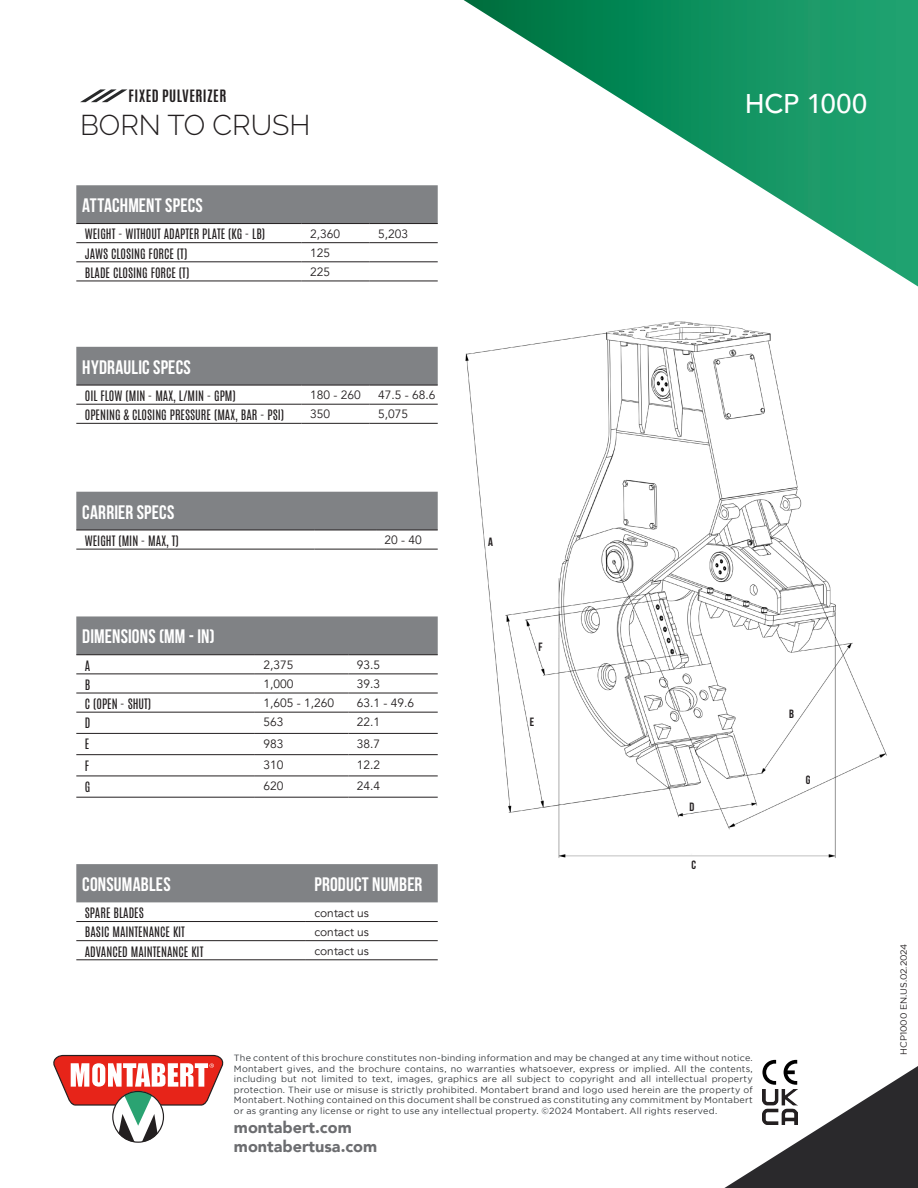
<style>
.page{position:relative;width:918px;height:1188px;background:#fff}
.page>*{position:absolute;margin:0;border:0;box-sizing:border-box;transform-origin:0 0}
.t1{font:300 28.5px "Raleway";color:#231f20}
.t2{font:500 27px "Avenir";letter-spacing:-.005em;color:#fff}
.t3{font:19.5px "Bebas Neue";letter-spacing:.01em;color:#fff}
.t4{font:900 16.2px/19.5px "Avenir";color:#6c6d70}
.t5{font:700 14.25px "Antonio";letter-spacing:.035em;color:#231f20}
.t6{font:12px "Antonio";color:#231f20}
.t7{font:12px "Avenir";color:#231f20}
.t8{font:12px "Bebas Neue";color:#231f20}
.t9{font:9px/10.5px "Gotham";letter-spacing:.03em;color:#363a3e;text-align:justify}
.t10{font:9px "Gotham";color:#231f20}
</style>
<div class="page">
<svg style="left:724px;top:1059px;width:194px;height:129px"></svg>
<svg style="left:53px;top:1055px;width:170px;height:88px"></svg>
<img style="left:762px;top:1090px;width:35px;height:34px">
<svg style="left:463px;top:0;width:455px;height:287px"></svg>
<svg style="left:80px;top:89px;width:47px;height:13px"></svg>
<img style="left:411px;top:321px;width:476px;height:537px">
<div style="left:76px;top:864px;width:362px;height:38px;background:#808285"></div>
<hr style="left:76px;top:921px;width:230px;height:1px;background:#231f20">
<hr style="left:306px;top:921px;width:132px;height:1px;background:#231f20">
<hr style="left:76px;top:940px;width:230px;height:1px;background:#231f20">
<hr style="left:306px;top:940px;width:132px;height:1px;background:#231f20">
<hr style="left:76px;top:960px;width:230px;height:1px;background:#231f20">
<hr style="left:306px;top:960px;width:132px;height:1px;background:#231f20">
<div style="left:76px;top:616px;width:362px;height:182px;background:#fff"></div>
<div style="left:76px;top:616px;width:362px;height:38px;background:#808285"></div>
<hr style="left:76px;top:654px;width:179px;height:1px;background:#231f20">
<hr style="left:255px;top:654px;width:93px;height:1px;background:#231f20">
<hr style="left:348px;top:654px;width:90px;height:1px;background:#231f20">
<hr style="left:76px;top:674px;width:179px;height:1px;background:#231f20">
<hr style="left:255px;top:674px;width:93px;height:1px;background:#231f20">
<hr style="left:348px;top:674px;width:90px;height:1px;background:#231f20">
<hr style="left:76px;top:693px;width:179px;height:1px;background:#231f20">
<hr style="left:255px;top:693px;width:93px;height:1px;background:#231f20">
<hr style="left:348px;top:693px;width:90px;height:1px;background:#231f20">
<hr style="left:76px;top:712px;width:179px;height:1px;background:#231f20">
<hr style="left:255px;top:712px;width:93px;height:1px;background:#231f20">
<hr style="left:348px;top:712px;width:90px;height:1px;background:#231f20">
<hr style="left:76px;top:733px;width:179px;height:1px;background:#231f20">
<hr style="left:255px;top:733px;width:93px;height:1px;background:#231f20">
<hr style="left:348px;top:733px;width:90px;height:1px;background:#231f20">
<hr style="left:76px;top:754px;width:179px;height:1px;background:#231f20">
<hr style="left:255px;top:754px;width:93px;height:1px;background:#231f20">
<hr style="left:348px;top:754px;width:90px;height:1px;background:#231f20">
<hr style="left:76px;top:776px;width:179px;height:1px;background:#231f20">
<hr style="left:255px;top:776px;width:93px;height:1px;background:#231f20">
<hr style="left:348px;top:776px;width:90px;height:1px;background:#231f20">
<hr style="left:76px;top:797px;width:179px;height:1px;background:#231f20">
<hr style="left:255px;top:797px;width:93px;height:1px;background:#231f20">
<hr style="left:348px;top:797px;width:90px;height:1px;background:#231f20">
<div style="left:76px;top:492px;width:362px;height:59px;background:#fff"></div>
<div style="left:76px;top:492px;width:362px;height:38px;background:#808285"></div>
<hr style="left:76px;top:530px;width:238px;height:1px;background:#231f20">
<hr style="left:314px;top:530px;width:62px;height:1px;background:#231f20">
<hr style="left:376px;top:530px;width:62px;height:1px;background:#231f20">
<hr style="left:76px;top:549px;width:238px;height:1px;background:#231f20">
<hr style="left:314px;top:549px;width:62px;height:1px;background:#231f20">
<hr style="left:376px;top:549px;width:62px;height:1px;background:#231f20">
<div style="left:76px;top:347px;width:362px;height:79px;background:#fff"></div>
<div style="left:76px;top:347px;width:362px;height:38px;background:#808285"></div>
<hr style="left:76px;top:385px;width:226px;height:1px;background:#231f20">
<hr style="left:302px;top:385px;width:68px;height:1px;background:#231f20">
<hr style="left:370px;top:385px;width:68px;height:1px;background:#231f20">
<hr style="left:76px;top:404px;width:226px;height:1px;background:#231f20">
<hr style="left:302px;top:404px;width:68px;height:1px;background:#231f20">
<hr style="left:370px;top:404px;width:68px;height:1px;background:#231f20">
<hr style="left:76px;top:423px;width:226px;height:1px;background:#231f20">
<hr style="left:302px;top:423px;width:68px;height:1px;background:#231f20">
<hr style="left:370px;top:423px;width:68px;height:1px;background:#231f20">
<div style="left:76px;top:185px;width:362px;height:38px;background:#808285"></div>
<hr style="left:76px;top:223px;width:226px;height:1px;background:#231f20">
<hr style="left:302px;top:223px;width:68px;height:1px;background:#231f20">
<hr style="left:370px;top:223px;width:68px;height:1px;background:#231f20">
<hr style="left:76px;top:242px;width:226px;height:1px;background:#231f20">
<hr style="left:302px;top:242px;width:68px;height:1px;background:#231f20">
<hr style="left:370px;top:242px;width:68px;height:1px;background:#231f20">
<hr style="left:76px;top:262px;width:226px;height:1px;background:#231f20">
<hr style="left:302px;top:262px;width:68px;height:1px;background:#231f20">
<hr style="left:370px;top:262px;width:68px;height:1px;background:#231f20">
<hr style="left:76px;top:281px;width:226px;height:1px;background:#231f20">
<hr style="left:302px;top:281px;width:68px;height:1px;background:#231f20">
<hr style="left:370px;top:281px;width:68px;height:1px;background:#231f20">
<h3 class="t5" style="left:129px;top:85px;width:99px">FIXED PULVERIZER</h3>
<h1 class="t1" style="left:80px;top:108px;width:232px">BORN TO CRUSH</h1>
<p class="t3" style="left:82px;top:195px;width:122px">ATTACHMENT SPECS</p>
<p class="t6" style="left:85px;top:225px;width:182px">WEIGHT - WITHOUT ADAPTER PLATE (KG - LB)</p>
<p class="t7" style="left:310px;top:226px;width:32px">2,360</p>
<p class="t7" style="left:378px;top:226px;width:32px">5,203</p>
<p class="t6" style="left:85px;top:245px;width:104px">JAWS CLOSING FORCE (T)</p>
<p class="t7" style="left:310px;top:246px;width:22px">125</p>
<p class="t6" style="left:85px;top:264px;width:106px">BLADE CLOSING FORCE (T)</p>
<p class="t7" style="left:310px;top:265px;width:22px">225</p>
<p class="t3" style="left:82px;top:356px;width:110px">HYDRAULIC SPECS</p>
<p class="t6" style="left:85px;top:387px;width:153px">OIL FLOW (MIN - MAX, L/MIN - GPM)</p>
<p class="t7" style="left:310px;top:388px;width:52px">180 - 260</p>
<p class="t7" style="left:378px;top:388px;width:59px">47.5 - 68.6</p>
<p class="t6" style="left:85px;top:406px;width:201px">OPENING &amp; CLOSING PRESSURE (MAX, BAR - PSI)</p>
<p class="t7" style="left:310px;top:407px;width:22px">350</p>
<p class="t7" style="left:378px;top:407px;width:32px">5,075</p>
<p class="t3" style="left:82px;top:501px;width:93px">CARRIER SPECS</p>
<p class="t6" style="left:85px;top:532px;width:96px">WEIGHT (MIN - MAX, T)</p>
<p class="t7" style="left:385px;top:533px;width:39px">20 - 40</p>
<p class="t3" style="left:82px;top:626px;width:134px">DIMENSIONS (MM - IN)</p>
<p class="t6" style="left:85px;top:657px;width:7px">A</p>
<p class="t7" style="left:263px;top:658px;width:32px">2,375</p>
<p class="t7" style="left:357px;top:658px;width:25px">93.5</p>
<p class="t6" style="left:85px;top:676px;width:7px">B</p>
<p class="t7" style="left:263px;top:677px;width:32px">1,000</p>
<p class="t7" style="left:357px;top:677px;width:25px">39.3</p>
<p class="t6" style="left:85px;top:695px;width:68px">C (OPEN - SHUT)</p>
<p class="t7" style="left:263px;top:696px;width:72px">1,605 - 1,260</p>
<p class="t7" style="left:357px;top:696px;width:59px">63.1 - 49.6</p>
<p class="t6" style="left:85px;top:714px;width:7px">D</p>
<p class="t7" style="left:263px;top:715px;width:22px">563</p>
<p class="t7" style="left:357px;top:715px;width:25px">22.1</p>
<p class="t6" style="left:85px;top:735px;width:6px">E</p>
<p class="t7" style="left:263px;top:736px;width:22px">983</p>
<p class="t7" style="left:357px;top:736px;width:25px">38.7</p>
<p class="t6" style="left:85px;top:757px;width:6px">F</p>
<p class="t7" style="left:263px;top:758px;width:22px">310</p>
<p class="t7" style="left:357px;top:758px;width:25px">12.2</p>
<p class="t6" style="left:85px;top:778px;width:7px">G</p>
<p class="t7" style="left:263px;top:779px;width:22px">620</p>
<p class="t7" style="left:357px;top:779px;width:25px">24.4</p>
<h3 class="t3" style="left:82px;top:874px;width:90px">CONSUMABLES</h3>
<h3 class="t3" style="left:314px;top:874px;width:110px">PRODUCT NUMBER</h3>
<h3 class="t6" style="left:85px;top:904px;width:61px">SPARE BLADES</h3>
<h3 class="t7" style="left:314px;top:905px;width:56px">contact us</h3>
<h3 class="t6" style="left:85px;top:923px;width:102px">BASIC MAINTENANCE KIT</h3>
<h3 class="t7" style="left:314px;top:924px;width:56px">contact us</h3>
<h3 class="t6" style="left:85px;top:943px;width:120px">ADVANCED MAINTENANCE KIT</h3>
<h3 class="t7" style="left:314px;top:944px;width:56px">contact us</h3>
<h3 class="t8" style="left:488px;top:535px;width:6px">A</h3>
<h3 class="t8" style="left:538px;top:640px;width:6px">F</h3>
<h3 class="t8" style="left:530px;top:716px;width:6px">E</h3>
<p class="t2" style="left:745px;top:80px;width:124px">HCP 1000</p>
<h3 class="t8" style="left:690px;top:801px;width:6px">D</h3>
<h3 class="t8" style="left:691px;top:858px;width:6px">C</h3>
<h3 class="t8" style="left:789px;top:707px;width:6px">B</h3>
<h3 class="t8" style="left:806px;top:773px;width:6px">G</h3>
<p class="t9" style="left:234px;top:1053px;width:520px">The content of this brochure constitutes non-binding information and may be changed at any time without notice.<br>Montabert gives, and the brochure contains, no warranties whatsoever, express or implied. All the contents, including but not limited to text, images, graphics are all subject to copyright and all intellectual property protection. Their use or misuse is strictly prohibited. Montabert brand and logo used herein are the property of Montabert. Nothing contained on this document shall be construed as constituting any commitment by Montabert or as granting any license or right to use any intellectual property. ©2024 Montabert. All rights reserved.</p>
<h3 class="t4" style="left:234px;top:1117px;width:145px">montabert.com montabertusa.com</h3>
<p class="t10" style="left:899px;top:1055px;width:113px;rotate:-90deg">HCP1000 EN.US.02.2024</p>
</div>
